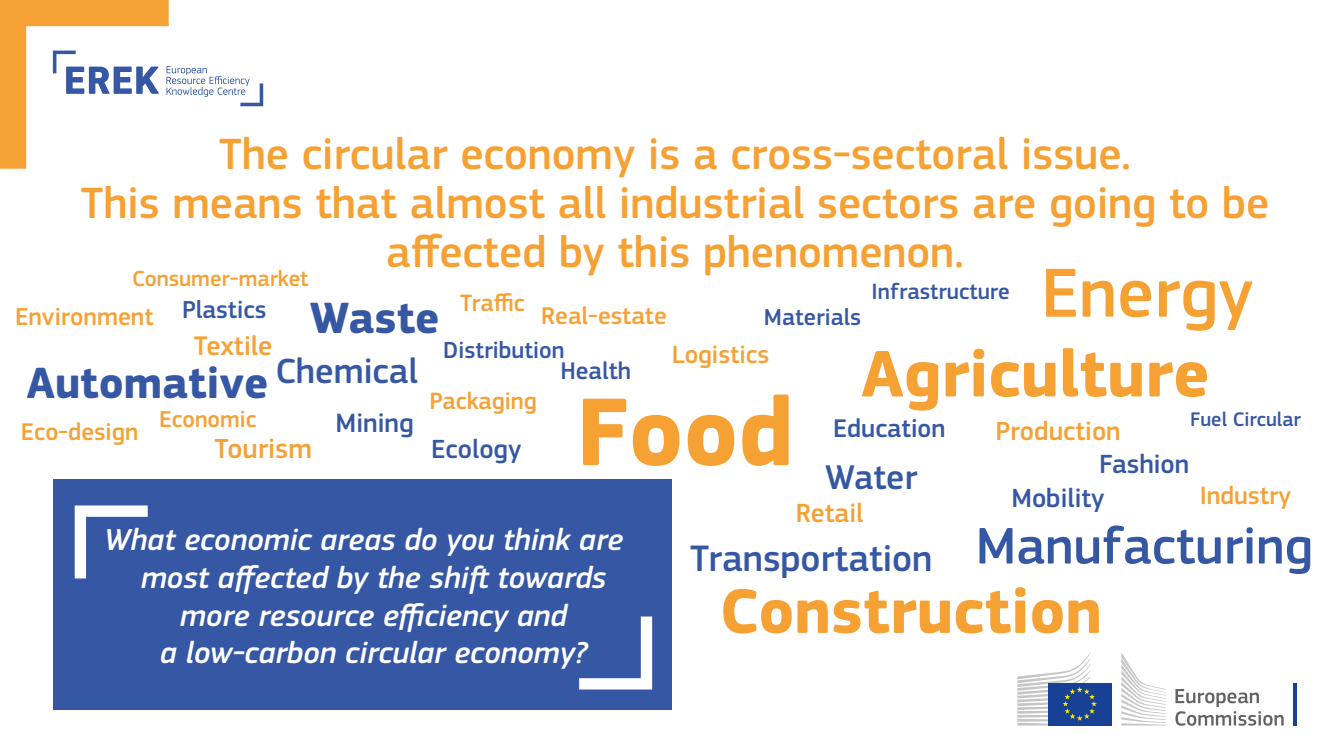
<style>
.page{position:relative;width:1344px;height:756px;background:#fff}
.page>*{position:absolute;margin:0;border:0;box-sizing:border-box;transform-origin:0 0}
.t1{font:700 99.89px "EC Square Sans Pro";color:#f6a134}
.t2{font:500 72.1px "EC Square Sans Pro";color:#f6a134}
.t3{font:700 68.25px "EC Square Sans Pro";color:#f6a134}
.t4{font:700 65.56px "EC Square Sans Pro";color:#f6a134}
.t5{font:500 53.55px "EC Square Sans Pro";color:#3658a4}
.t6{font:500 45.5px/49px "EC Square Sans Pro";color:#f6a134;text-align:center}
.t7{font:700 45.5px "EC Square Sans Pro";color:#3658a4}
.t8{font:500 38.29px "EC Square Sans Pro";color:#3658a4}
.t9{font:500 35.7px "EC Square Sans Pro";color:#3658a4}
.t10{font:italic 500 31.5px/37.8px "EC Square Sans Pro";color:#fff;text-align:center}
.t11{font:500 28.66px "EC Square Sans Pro";color:#f6a134}
.t12{font:500 27.96px "EC Square Sans Pro";color:#f6a134}
.t13{font:500 27.58px "EC Square Sans Pro";color:#3658a4}
.t14{font:500 27.3px "EC Square Sans Pro";color:#3658a4}
.t15{font:500 27.3px "EC Square Sans Pro";color:#f6a134}
.t16{font:500 26.5px "EC Square Sans Pro";color:#3658a4}
.t17{font:500 25.9px "EC Square Sans Pro";color:#f6a134}
.t18{font:500 25.48px "EC Square Sans Pro";color:#f6a134}
.t19{font:500 25.48px "EC Square Sans Pro";color:#3658a4}
.t20{font:500 25.13px "EC Square Sans Pro";color:#f6a134}
.t21{font:500 25.02px "EC Square Sans Pro";color:#f6a134}
.t22{font:500 25.02px "EC Square Sans Pro";color:#3658a4}
.t23{font:500 24.57px "EC Square Sans Pro";color:#f6a134}
.t24{font:500 24.53px "EC Square Sans Pro";color:#f6a134}
.t25{font:500 24.15px "EC Square Sans Pro";color:#3658a4}
.t26{font:500 24.04px "EC Square Sans Pro";color:#3658a4}
.t27{font:500 23.87px "EC Square Sans Pro";color:#f6a134}
.t28{font:500 22.96px "EC Square Sans Pro";color:#3658a4}
.t29{font:500 22.75px "EC Square Sans Pro";color:#f6a134}
.t30{font:500 20.47px "EC Square Sans Pro";color:#3658a4}
</style>
<div class="page">
<svg style="left:1175px;top:689px;width:109px;height:37px"></svg>
<hr style="left:1293px;top:683px;width:4px;height:43px;background:#164194">
<svg style="left:1121px;top:653px;width:45px;height:73px"></svg>
<div style="left:1048px;top:683px;width:64px;height:43px;background:#164194"></div>
<svg style="left:1017px;top:653px;width:80px;height:73px"></svg>
<div style="left:53px;top:480px;width:619px;height:230px;background:#3658a4"></div>
<svg style="left:579px;top:617px;width:73px;height:73px"></svg>
<svg style="left:75px;top:505px;width:73px;height:74px"></svg>
<svg style="left:0;top:0;width:263px;height:169px"></svg>
<p class="t6" style="left:81px;top:130px;width:1190px">The circular economy is a cross-sectoral issue.<br>This means that almost all industrial sectors are going to be affected by this phenomenon.</p>
<h2 class="t2" style="left:1041px;top:251px;width:214px">Energy</h2>
<h3 class="t3" style="left:861px;top:333px;width:350px">Agriculture</h3>
<p class="t29" style="left:132px;top:265px;width:178px">Consumer-market</p>
<p class="t28" style="left:872px;top:278px;width:140px">Infrastructure</p>
<p class="t23" style="left:460px;top:289px;width:66px">Traffic</p>
<p class="t25" style="left:443px;top:336px;width:123px">Distribution</p>
<p class="t19" style="left:182px;top:295px;width:86px">Plastics</p>
<p class="t7" style="left:27px;top:356px;width:393px">Automative <sup>Chemical</sup></p>
<p class="t7" style="left:310px;top:291px;width:131px">Waste</p>
<p class="t20" style="left:541px;top:301px;width:127px">Real-estate</p>
<p class="t18" style="left:15px;top:301px;width:140px">Environment</p>
<p class="t26" style="left:764px;top:303px;width:99px">Materials</p>
<p class="t12" style="left:194px;top:329px;width:80px">Textile</p>
<p class="t17" style="left:672px;top:339px;width:99px">Logistics</p>
<p class="t22" style="left:560px;top:356px;width:72px">Health</p>
<p class="t24" style="left:429px;top:387px;width:109px">Packaging</p>
<h1 class="t1" style="left:576px;top:372px;width:219px">Food</h1>
<p class="t27" style="left:159px;top:405px;width:99px">Economic</p>
<p class="t11" style="left:214px;top:432px;width:99px">Tourism</p>
<p class="t13" style="left:336px;top:406px;width:80px">Mining</p>
<p class="t30" style="left:1190px;top:407px;width:112px">Fuel Circular</p>
<p class="t14" style="left:431px;top:433px;width:92px">Ecology</p>
<p class="t16" style="left:833px;top:413px;width:114px">Education</p>
<p class="t9" style="left:825px;top:456px;width:94px">Water</p>
<p class="t15" style="left:995px;top:415px;width:127px">Production</p>
<p class="t21" style="left:21px;top:417px;width:119px">Eco-design</p>
<p class="t14" style="left:1099px;top:448px;width:92px">Fashion</p>
<p class="t17" style="left:1200px;top:480px;width:93px">Industry</p>
<p class="t14" style="left:1011px;top:482px;width:95px">Mobility</p>
<p class="t15" style="left:796px;top:497px;width:69px">Retail</p>
<p class="t10" style="left:104px;top:521px;width:520px">What economic areas do you think are</p>
<p class="t5" style="left:976px;top:515px;width:339px">Manufacturing</p>
<p class="t8" style="left:690px;top:536px;width:244px">Transportation</p>
<p class="t10" style="left:141px;top:559px;width:467px">most affected by the shift towards more resource efficiency and<br>a low-carbon circular economy?</p>
<h3 class="t4" style="left:719px;top:572px;width:384px">Construction</h3>
</div>
